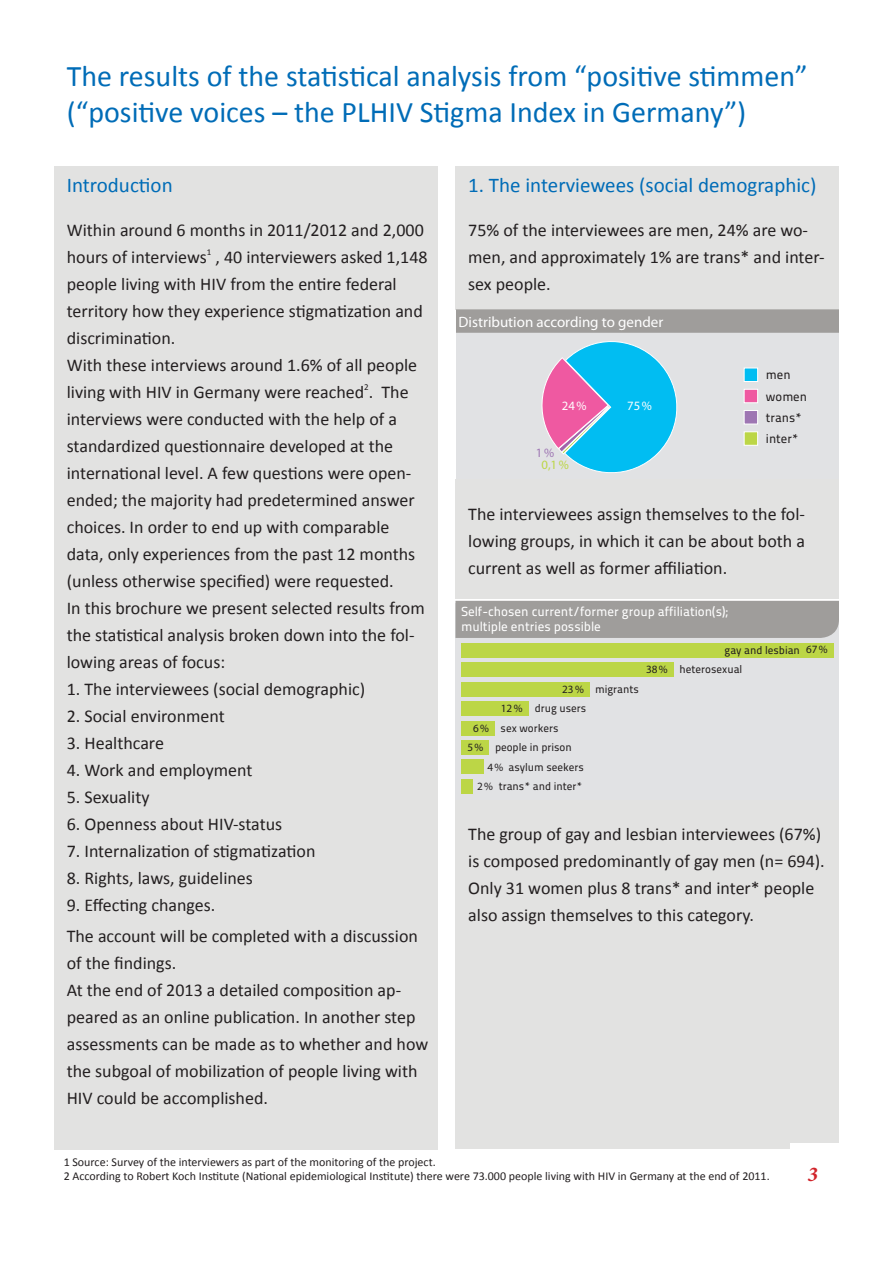
<style>
.page{position:relative;width:893px;height:1263px;background:#fff}
.page>*{position:absolute;margin:0;border:0;box-sizing:border-box;transform-origin:0 0}
.t1{font:30px/36px "Calibri";color:#006cb7}
.t2{font:21px "Calibri";color:#006cb7}
.t3{font:italic 700 21px "Minion Pro";color:#d1232a}
.t4{font:18px/27px "Calibri";color:#231f20}
.t5{font:15px "Myriad Pro";color:#fff}
.t6{font:13.05px/15.8px "Titillium Maps 26 L 500 wt";color:#fff}
.t7{font:12.75px/21.3px "Titillium Maps 26 L 500 wt";color:#231f20}
.t8{font:12.75px "Myriad Pro";color:#fff}
.t9{font:12.75px/11.4px "Myriad Pro";color:#bcd646}
.t10{font:12px "Calibri";color:#231f20}
.t11{font:11.1px/19.5px "Titillium Maps 26 L 500 wt";color:#231f20}
.t12{font:11.1px/19.5px "Myriad Pro";color:#231f20;text-align:center}
.s1{color:#9e76b3}
.s2{font-family:"Myriad Pro"}
</style>
<div class="page">
<div style="left:54px;top:166px;width:383px;height:983px;background:#e2e2e1"></div>
<div style="left:455px;top:166px;width:384px;height:143px;background:#e2e2e1"></div>
<svg style="left:456px;top:309px;width:383px;height:170px;background:#b5cbd8"></svg>
<div style="left:455px;top:479px;width:384px;height:119px;background:#e2e2e1"></div>
<div style="left:455px;top:799px;width:384px;height:350px;background:#e2e2e1"></div>
<div style="left:791px;top:1144px;width:48px;height:65px;background:#fff"></div>
<div style="left:455px;top:603px;width:384px;height:196px;background:#e1e2e4"></div>
<div style="left:461px;top:643px;width:372px;height:14px;background:#bcd646"></div>
<div style="left:461px;top:662px;width:212px;height:15px;background:#bcd646"></div>
<div style="left:461px;top:681px;width:128px;height:15px;background:#bcd646"></div>
<div style="left:461px;top:701px;width:67px;height:15px;background:#bcd646"></div>
<div style="left:461px;top:720px;width:34px;height:15px;background:#bcd646"></div>
<div style="left:461px;top:740px;width:28px;height:15px;background:#bcd646"></div>
<div style="left:461px;top:759px;width:22px;height:15px;background:#bcd646"></div>
<div style="left:461px;top:779px;width:11px;height:15px;background:#bcd646"></div>
<div style="left:455px;top:601px;width:384px;height:37px;background:#9f9d9b"></div>
<p class="t1" style="left:67px;top:58px;width:742px">The results of the statistical analysis from “positive stimmen” (“positive voices – the PLHIV Stigma Index in Germany”)</p>
<p class="t2" style="left:67px;top:172px;width:107px">Introduction</p>
<p class="t4" style="left:67px;top:216px;width:362px">Within around 6 months in 2011/2012 and 2,000 hours of interviews<sup>1</sup> , 40 interviewers asked 1,148 people living with HIV from the entire federal territory how they experience stigmatization and discrimination.</p>
<p class="t4" style="left:67px;top:351px;width:352px">With these interviews around 1.6% of all people living with HIV in Germany were reached<sup>2</sup>. The interviews were conducted with the help of a</p>
<p class="t4" style="left:67px;top:432px;width:350px">standardized questionnaire developed at the international level. A few questions were open&shy;ended; the majority had predetermined answer choices. In order to end up with comparable data, only experiences from the past 12 months (unless otherwise specified) were requested.</p>
<p class="t4" style="left:67px;top:594px;width:359px">In this brochure we present selected results from the statistical analysis broken down into the fol&shy;lowing areas of focus:</p>
<p class="t4" style="left:67px;top:675px;width:300px">1. The interviewees (social demographic)</p>
<p class="t4" style="left:67px;top:702px;width:160px">2. Social environment</p>
<p class="t4" style="left:67px;top:729px;width:99px">3. Healthcare</p>
<p class="t4" style="left:67px;top:756px;width:187px">4. Work and employment</p>
<p class="t4" style="left:67px;top:783px;width:84px">5. Sexuality</p>
<p class="t4" style="left:67px;top:810px;width:217px">6. Openness about HIV-status</p>
<p class="t4" style="left:67px;top:837px;width:250px">7. Internalization of stigmatization</p>
<p class="t4" style="left:67px;top:864px;width:188px">8. Rights, laws, guidelines</p>
<p class="t4" style="left:67px;top:891px;width:150px">9. Effecting changes.</p>
<p class="t4" style="left:67px;top:922px;width:353px">The account will be completed with a discussion of the findings.</p>
<p class="t4" style="left:67px;top:976px;width:363px">At the end of 2013 a detailed composition ap&shy;peared as an online publication. In another step assessments can be made as to whether and how the subgoal of mobilization of people living with HIV could be accomplished.</p>
<p class="t2" style="left:468px;top:172px;width:350px">1. The interviewees (social demographic)</p>
<p class="t4" style="left:468px;top:216px;width:358px">75% of the interviewees are men, 24% are wo&shy;men, and approximately 1% are trans* and inter&shy;sex people.</p>
<p class="t5" style="left:459px;top:313px;width:206px">Distribution according to gender</p>
<p class="t7" style="left:766px;top:364px;width:43px">men women trans* inter*</p>
<p class="t8" style="left:562px;top:398px;width:26px">24%</p>
<p class="t8" style="left:627px;top:398px;width:26px">75%</p>
<p class="t9" style="left:541px;top:447px;width:29px;text-indent:-6px"><span class="s1">1%<br></span>0,1%</p>
<p class="t4" style="left:468px;top:500px;width:338px;text-align:justify">The interviewees assign themselves to the fol&shy;lowing groups, in which it can be about both a current as well as former affiliation.</p>
<p class="t6" style="left:461px;top:602px;width:269px">Self-chosen current/former group affiliation(s); multiple entries possible</p>
<p class="t11" style="left:680px;top:639px;width:122px;text-indent:45px">gay and lesbian heterosexual</p>
<p class="t11" style="left:595px;top:678px;width:45px">migrants</p>
<p class="t11" style="left:535px;top:698px;width:53px">drug users</p>
<p class="t11" style="left:501px;top:717px;width:59px">sex workers</p>
<p class="t11" style="left:495px;top:737px;width:78px">people in prison</p>
<p class="t11" style="left:508px;top:756px;width:77px">asylum seekers</p>
<p class="t11" style="left:477px;top:776px;width:107px"><span class="s2">2%</span> trans* and inter*</p>
<p class="t12" style="left:806px;top:639px;width:23px">67%</p>
<p class="t12" style="left:646px;top:659px;width:23px">38%</p>
<p class="t12" style="left:562px;top:679px;width:23px">23%</p>
<p class="t12" style="left:501px;top:698px;width:23px">12%</p>
<p class="t12" style="left:467px;top:718px;width:23px">6%<br>5%</p>
<p class="t12" style="left:487px;top:757px;width:17px">4%</p>
<p class="t4" style="left:468px;top:820px;width:358px">The group of gay and lesbian interviewees (67%) is composed predominantly of gay men (n= 694).<br>Only 31 women plus 8 trans* and inter* people also assign themselves to this category.</p>
<p class="t10" style="left:64px;top:1154px;width:374px">1 Source: Survey of the interviewers as part of the monitoring of the project.</p>
<p class="t10" style="left:64px;top:1169px;width:707px">2 According to Robert Koch Institute (National epidemiological Institute) there were 73.000 people living with HIV in Germany at the end of 2011.</p>
<p class="t3" style="left:807px;top:1159px;width:12px">3</p>
</div>
